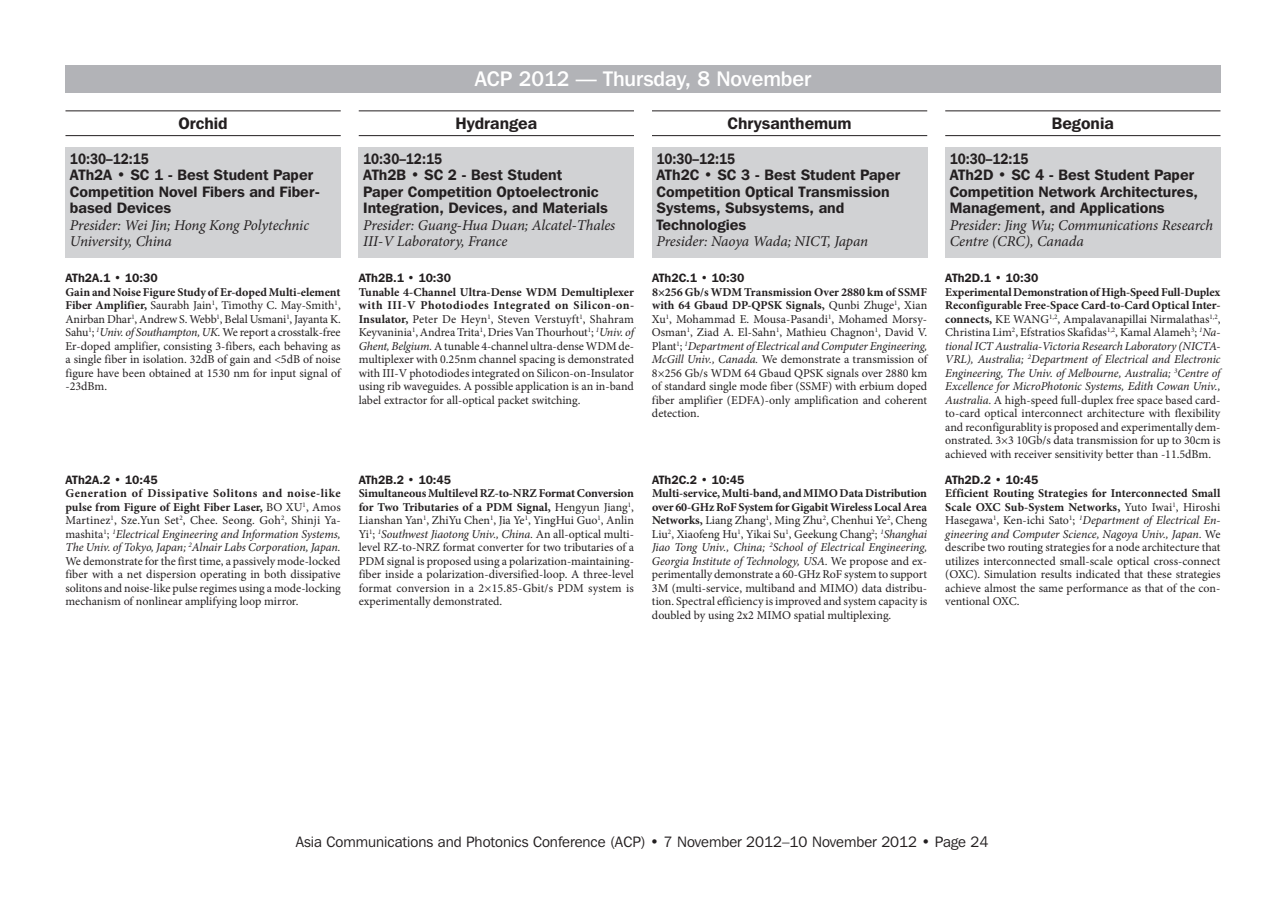
<style>
.page{position:relative;width:1286px;height:916px;background:#fff}
.page>*{position:absolute;margin:0;border:0;box-sizing:border-box;transform-origin:0 0}
.t1{font:500 21px "Franklin Gothic IT Cby BT";color:#fff}
.t2{font:600 16.5px "Franklin Gothic IT Cby BT";color:#231f20}
.t3{font:600 15px/16.5px "Franklin Gothic IT Cby BT";color:#231f20;scale:.88 1}
.t4{font:italic 15px/16.5px "Minion Pro";letter-spacing:-.01em;color:#231f20}
.t5{font:15px "Franklin Gothic IT Cby BT";color:#231f20}
.t6{font:12px/13.5px "Minion Pro";color:#231f20;text-align:justify}
.t7{font:600 12px "Franklin Gothic IT Cby BT";color:#231f20}
.s1{font-weight:700}
.s2{font-style:italic}
</style>
<div class="page">
<div style="left:65px;top:65px;width:1155px;height:27px;background:#b2b3b7"></div>
<hr style="left:65px;top:110px;width:276px;height:1px;background:#231f20">
<hr style="left:65px;top:135px;width:276px;height:1px;background:#231f20">
<hr style="left:359px;top:110px;width:275px;height:1px;background:#231f20">
<hr style="left:359px;top:135px;width:275px;height:1px;background:#231f20">
<hr style="left:652px;top:110px;width:275px;height:1px;background:#231f20">
<hr style="left:652px;top:135px;width:275px;height:1px;background:#231f20">
<hr style="left:945px;top:110px;width:275px;height:1px;background:#231f20">
<hr style="left:945px;top:135px;width:275px;height:1px;background:#231f20">
<div style="left:65px;top:147px;width:276px;height:111px;background:#d1d2d4"></div>
<div style="left:359px;top:147px;width:275px;height:111px;background:#d1d2d4"></div>
<div style="left:652px;top:147px;width:275px;height:111px;background:#d1d2d4"></div>
<div style="left:945px;top:147px;width:275px;height:111px;background:#d1d2d4"></div>
<h1 class="t1" style="left:475px;top:65px;width:338px">ACP 2012 — Thursday, 8 November</h1>
<h2 class="t2" style="left:178px;top:113px;width:51px">Orchid</h2>
<h2 class="t2" style="left:455px;top:113px;width:83px">Hydrangea</h2>
<h2 class="t2" style="left:727px;top:113px;width:126px">Chrysanthemum</h2>
<h2 class="t2" style="left:1052px;top:113px;width:63px">Begonia</h2>
<p class="t3" style="left:70px;top:150px;width:286px">10:30–12:15<br>ATh2A • SC 1 - Best Student Paper<br>Competition Novel Fibers and Fiber&shy;based Devices</p>
<p class="t4" style="left:70px;top:217px;width:241px">Presider: Wei Jin; Hong Kong Polytechnic<br>University, China</p>
<p class="t3" style="left:363px;top:150px;width:279px">10:30–12:15<br>ATh2B • SC 2 - Best Student<br>Paper Competition Optoelectronic<br>Integration, Devices, and Materials</p>
<p class="t4" style="left:363px;top:217px;width:253px">Presider: Guang-Hua Duan; Alcatel-Thales<br>III-V Laboratory, France</p>
<p class="t3" style="left:656px;top:150px;width:278px">10:30–12:15<br>ATh2C • SC 3 - Best Student Paper<br>Competition Optical Transmission<br>Systems, Subsystems, and<br>Technologies</p>
<p class="t4" style="left:656px;top:233px;width:213px">Presider: Naoya Wada; NICT, Japan</p>
<p class="t3" style="left:950px;top:150px;width:284px">10:30–12:15<br>ATh2D • SC 4 - Best Student Paper<br>Competition Network Architectures,<br>Management, and Applications</p>
<p class="t4" style="left:950px;top:217px;width:265px">Presider: Jing Wu; Communications Research<br>Centre (CRC), Canada</p>
<p class="t7" style="left:65px;top:270px;width:94px">ATh2A.1 • 10:30</p>
<p class="t6" style="left:65px;top:285px;width:277px"><span class="s1">Gain and Noise Figure Study of Er-doped Multi-element Fiber Amplifier,</span> Saurabh Jain<sup>1</sup>, Timothy C. May-Smith<sup>1</sup>, Anirban Dhar<sup>1</sup>, Andrew S. Webb<sup>1</sup>, Belal Usmani<sup>1</sup>, Jayanta K.<br>Sahu<sup>1</sup>; <sup>1</sup><span class="s2">Univ. of Southampton, UK.</span> We report a crosstalk-free Er-doped amplifier, consisting 3-fibers, each behaving as a single fiber in isolation. 32dB of gain and &lt;5dB of noise figure have been obtained at 1530 nm for input signal of -23dBm.</p>
<p class="t7" style="left:65px;top:472px;width:94px">ATh2A.2 • 10:45</p>
<p class="t6" style="left:65px;top:486px;width:277px"><span class="s1">Generation of Dissipative Solitons and noise-like pulse from Figure of Eight Fiber Laser,</span> BO XU<sup>1</sup>, Amos Martinez<sup>1</sup>, Sze.Yun Set<sup>2</sup>, Chee. Seong. Goh<sup>2</sup>, Shinji Ya&shy;mashita<sup>1</sup>; <sup>1</sup><span class="s2">Electrical Engineering and Information Systems, The Univ. of Tokyo, Japan;</span> <sup>2</sup><span class="s2">Alnair Labs Corporation, Japan.<br></span>We demonstrate for the first time, a passively mode-locked fiber with a net dispersion operating in both dissipative solitons and noise-like pulse regimes using a mode-locking mechanism of nonlinear amplifying loop mirror.</p>
<p class="t7" style="left:359px;top:270px;width:94px">ATh2B.1 • 10:30</p>
<p class="t6" style="left:359px;top:285px;width:277px"><span class="s1">Tunable 4-Channel Ultra-Dense WDM Demultiplexer with III-V Photodiodes Integrated on Silicon-on-Insulator,</span> Peter De Heyn<sup>1</sup>, Steven Verstuyft<sup>1</sup>, Shahram Keyvaninia<sup>1</sup>, Andrea Trita<sup>1</sup>, Dries Van Thourhout<sup>1</sup>; <sup>1</sup><span class="s2">Univ. of Ghent, Belgium.</span> A tunable 4-channel ultra-dense WDM de&shy;multiplexer with 0.25nm channel spacing is demonstrated with III-V photodiodes integrated on Silicon-on-Insulator using rib waveguides. A possible application is an in-band label extractor for all-optical packet switching.</p>
<p class="t7" style="left:652px;top:270px;width:94px">ATh2C.1 • 10:30</p>
<p class="t6" style="left:652px;top:285px;width:277px"><span class="s1">8×256 Gb/s WDM Transmission Over 2880 km of SSMF with 64 Gbaud DP-QPSK Signals,</span> Qunbi Zhuge<sup>1</sup>, Xian Xu<sup>1</sup>, Mohammad E. Mousa-Pasandi<sup>1</sup>, Mohamed Morsy-Osman<sup>1</sup>, Ziad A. El-Sahn<sup>1</sup>, Mathieu Chagnon<sup>1</sup>, David V.<br>Plant<sup>1</sup>; <sup>1</sup><span class="s2">Department of Electrical and Computer Engineering, McGill Univ., Canada.</span> We demonstrate a transmission of 8×256 Gb/s WDM 64 Gbaud QPSK signals over 2880 km of standard single mode fiber (SSMF) with erbium doped fiber amplifier (EDFA)-only amplification and coherent detection.</p>
<p class="t7" style="left:359px;top:472px;width:94px">ATh2B.2 • 10:45</p>
<p class="t6" style="left:359px;top:486px;width:277px"><span class="s1">Simultaneous Multilevel RZ-to-NRZ Format Conversion for Two Tributaries of a PDM Signal,</span> Hengyun Jiang<sup>1</sup>, Lianshan Yan<sup>1</sup>, ZhiYu Chen<sup>1</sup>, Jia Ye<sup>1</sup>, YingHui Guo<sup>1</sup>, Anlin Yi<sup>1</sup>; <sup>1</sup><span class="s2">Southwest Jiaotong Univ., China.</span> An all-optical multi&shy;level RZ-to-NRZ format converter for two tributaries of a PDM signal is proposed using a polarization-maintaining&shy;fiber inside a polarization-diversified-loop. A three-level format conversion in a 2×15.85-Gbit/s PDM system is experimentally demonstrated.</p>
<p class="t7" style="left:652px;top:472px;width:94px">ATh2C.2 • 10:45</p>
<p class="t6" style="left:652px;top:486px;width:277px"><span class="s1">Multi-service, Multi-band, and MIMO Data Distribution over 60-GHz RoF System for Gigabit Wireless Local Area Networks,</span> Liang Zhang<sup>1</sup>, Ming Zhu<sup>2</sup>, Chenhui Ye<sup>2</sup>, Cheng Liu<sup>2</sup>, Xiaofeng Hu<sup>1</sup>, Yikai Su<sup>1</sup>, Geekung Chang<sup>2</sup>; <sup>1</sup><span class="s2">Shanghai Jiao Tong Univ., China;</span> <sup>2</sup><span class="s2">School of Electrical Engineering, Georgia Institute of Technology, USA.</span> We propose and ex&shy;perimentally demonstrate a 60-GHz RoF system to support 3M (multi-service, multiband and MIMO) data distribu&shy;tion. Spectral efficiency is improved and system capacity is doubled by using 2x2 MIMO spatial multiplexing.</p>
<p class="t7" style="left:945px;top:270px;width:95px">ATh2D.1 • 10:30</p>
<p class="t6" style="left:945px;top:285px;width:277px"><span class="s1">Experimental Demonstration of High-Speed Full-Duplex Reconfigurable Free-Space Card-to-Card Optical Inter&shy;connects,</span> KE WANG<sup>1,2</sup>, Ampalavanapillai Nirmalathas<sup>1,2</sup>, Christina Lim<sup>2</sup>, Efstratios Skafidas<sup>1,2</sup>, Kamal Alameh<sup>3</sup>; <sup>1</sup><span class="s2">Na&shy;tional ICT Australia-Victoria Research Laboratory (NICTA-VRL), Australia;</span> <sup>2</sup><span class="s2">Department of Electrical and Electronic Engineering, The Univ. of Melbourne, Australia;</span> <sup>3</sup><span class="s2">Centre of Excellence for MicroPhotonic Systems, Edith Cowan Univ., Australia.</span> A high-speed full-duplex free space based card&shy;to-card optical interconnect architecture with flexibility and reconfigurablity is proposed and experimentally dem&shy;onstrated. 3×3 10Gb/s data transmission for up to 30cm is achieved with receiver sensitivity better than -11.5dBm.</p>
<p class="t7" style="left:945px;top:472px;width:95px">ATh2D.2 • 10:45</p>
<p class="t6" style="left:945px;top:486px;width:277px"><span class="s1">Efficient Routing Strategies for Interconnected Small Scale OXC Sub-System Networks,</span> Yuto Iwai<sup>1</sup>, Hiroshi Hasegawa<sup>1</sup>, Ken-ichi Sato<sup>1</sup>; <sup>1</sup><span class="s2">Department of Electrical En&shy;gineering and Computer Science, Nagoya Univ., Japan.</span> We describe two routing strategies for a node architecture that utilizes interconnected small-scale optical cross-connect (OXC). Simulation results indicated that these strategies achieve almost the same performance as that of the con&shy;ventional OXC.</p>
<p class="t5" style="left:296px;top:832px;width:694px">Asia Communications and Photonics Conference (ACP) • 7 November 2012–10 November 2012 • Page 24</p>
</div>
